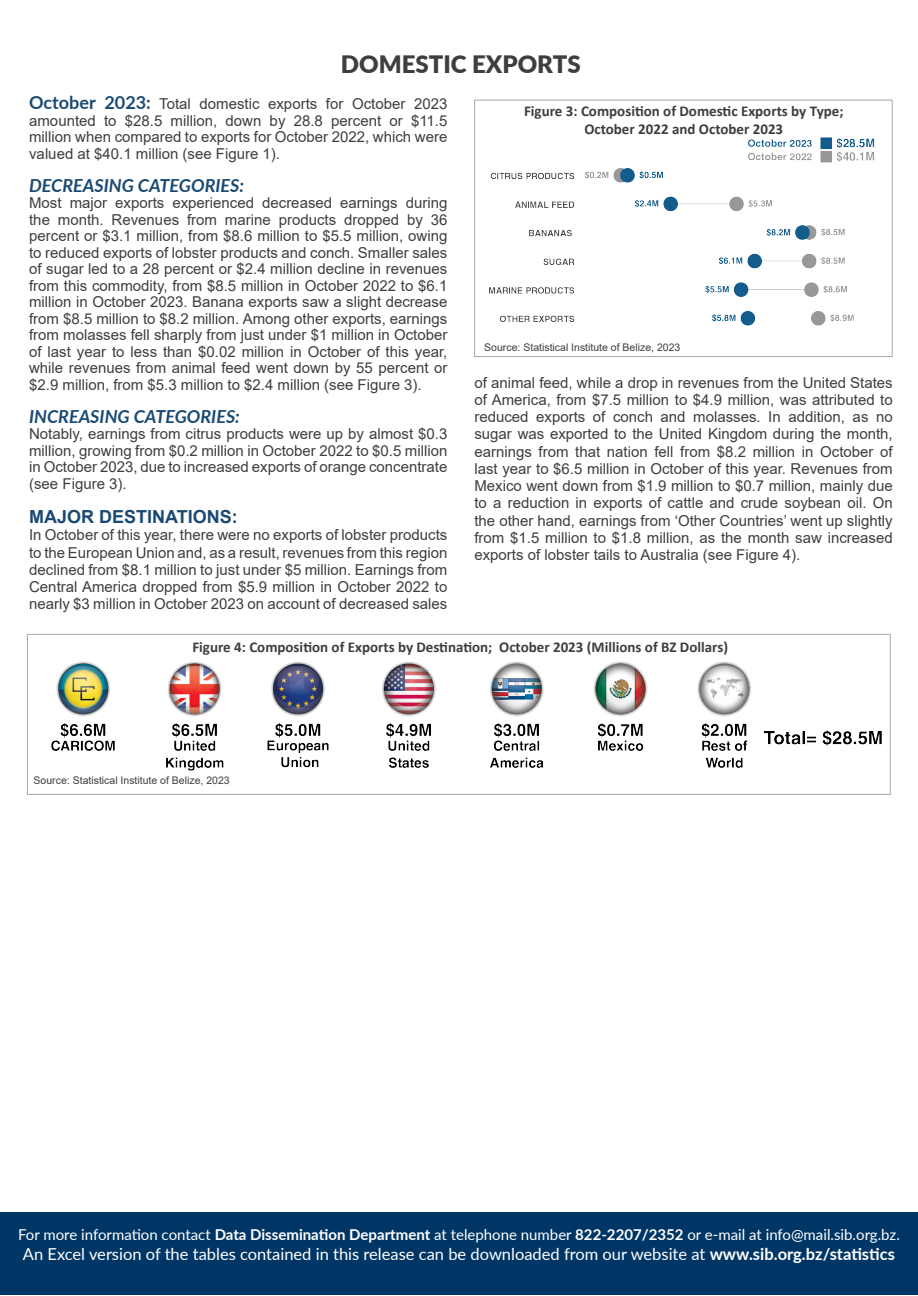
<style>
.page{position:relative;width:918px;height:1296px;background:#fff}
.page>*{position:absolute;margin:0;border:0;box-sizing:border-box;transform-origin:0 0}
.Imports_Exports{font:900 24px "Lato";color:#3e3e3f}
.Decreasing_Increasin{font:italic 700 18px "Lato";color:#1a4a74}
.MAJOR_DESTINATIONS{font:700 18px "Arial";color:#1a4a74}
.t1{font:16.5px "Lato";color:#fff}
.Text{font:15px/16.5px "Arial";color:#3e3e3f;text-align:justify}
.Figure_Headings{font:700 15px "Calibri";color:#3e3e3f}
.t2{font:15px "Lato";color:#fff}
.Source{font:10.5px "Arial";color:#3e3e3f}
.s1{font-family:"Lato";font-weight:700;font-size:18px;color:#1a4a74}
.s2{font-weight:700}
</style>
<div class="page">
<div style="left:0;top:1213px;width:918px;height:82px;background:#003665"></div>
<div style="left:474px;top:100px;width:418px;height:257px;border:1px solid #a9a9a9"></div>
<img style="left:489px;top:137px;width:386px;height:189px">
<img style="left:51px;top:661px;width:831px;height:109px">
<div style="left:27px;top:634px;width:863px;height:161px;border:1px solid #a9a9a9"></div>
<p class="Imports_Exports" style="left:341px;top:47px;width:241px">DOMESTIC EXPORTS</p>
<p class="Text" style="left:29px;top:95px;width:420px"><span class="s1">October 2023:</span> Total domestic exports for October 2023 amounted to $28.5 million, down by 28.8 percent or $11.5 million when compared to exports for October 2022, which were valued at $40.1 million (see Figure 1).</p>
<p class="Decreasing_Increasin" style="left:29px;top:172px;width:216px">DECREASING CATEGORIES:</p>
<p class="Text" style="left:29px;top:194px;width:420px">Most major exports experienced decreased earnings during the month. Revenues from marine products dropped by 36 percent or $3.1 million, from $8.6 million to $5.5 million, owing to reduced exports of lobster products and conch. Smaller sales of sugar led to a 28 percent or $2.4 million decline in revenues from this commodity, from $8.5 million in October 2022 to $6.1 million in October 2023. Banana exports saw a slight decrease from $8.5 million to $8.2 million. Among other exports, earnings from molasses fell sharply from just under $1 million in October of last year to less than $0.02 million in October of this year, while revenues from animal feed went down by 55 percent or $2.9 million, from $5.3 million to $2.4 million (see Figure 3).</p>
<p class="Decreasing_Increasin" style="left:29px;top:403px;width:212px">INCREASING CATEGORIES:</p>
<p class="Text" style="left:29px;top:425px;width:420px">Notably, earnings from citrus products were up by almost $0.3 million, growing from $0.2 million in October 2022 to $0.5 million in October 2023, due to increased exports of orange concentrate (see Figure 3).</p>
<p class="MAJOR_DESTINATIONS" style="left:29px;top:504px;width:210px">MAJOR DESTINATIONS:</p>
<p class="Text" style="left:29px;top:526px;width:420px;line-height:17.2px">In October of this year, there were no exports of lobster products to the European Union and, as a result, revenues from this region declined from $8.1 million to just under $5 million. Earnings from Central America dropped from $5.9 million in October 2022 to nearly $3 million in October 2023 on account of decreased sales</p>
<p class="Figure_Headings" style="left:524px;top:101px;width:321px">Figure 3: Composition of Domestic Exports by Type;</p>
<p class="Figure_Headings" style="left:584px;top:119px;width:200px">October 2022 and October 2023</p>
<p class="Source" style="left:484px;top:340px;width:198px">Source: Statistical Institute of Belize, 2023</p>
<p class="Text" style="left:474px;top:374px;width:420px;line-height:17.2px">of animal feed, while a drop in revenues from the United States of America, from $7.5 million to $4.9 million, was attributed to reduced exports of conch and molasses. In addition, as no sugar was exported to the United Kingdom during the month, earnings from that nation fell from $8.2 million in October of last year to $6.5 million in October of this year. Revenues from Mexico went down from $1.9 million to $0.7 million, mainly due to a reduction in exports of cattle and crude soybean oil. On the other hand, earnings from ‘Other Countries’ went up slightly from $1.5 million to $1.8 million, as the month saw increased exports of lobster tails to Australia (see Figure 4).</p>
<p class="Figure_Headings" style="left:192px;top:637px;width:537px">Figure 4: Composition of Exports by Destination; October 2023 (Millions of BZ Dollars)</p>
<p class="Source" style="left:34px;top:773px;width:198px">Source: Statistical Institute of Belize, 2023</p>
<p class="t2" style="left:18px;top:1224px;width:883px">For more information contact <span class="s2">Data Dissemination Department</span> at telephone number <span class="s2">822-2207/2352</span> or e-mail at info@mail.sib.org.bz.</p>
<p class="t1" style="left:23px;top:1242px;width:874px">An Excel version of the tables contained in this release can be downloaded from our website at <span class="s2">www.sib.org.bz/statistics</span></p>
</div>
